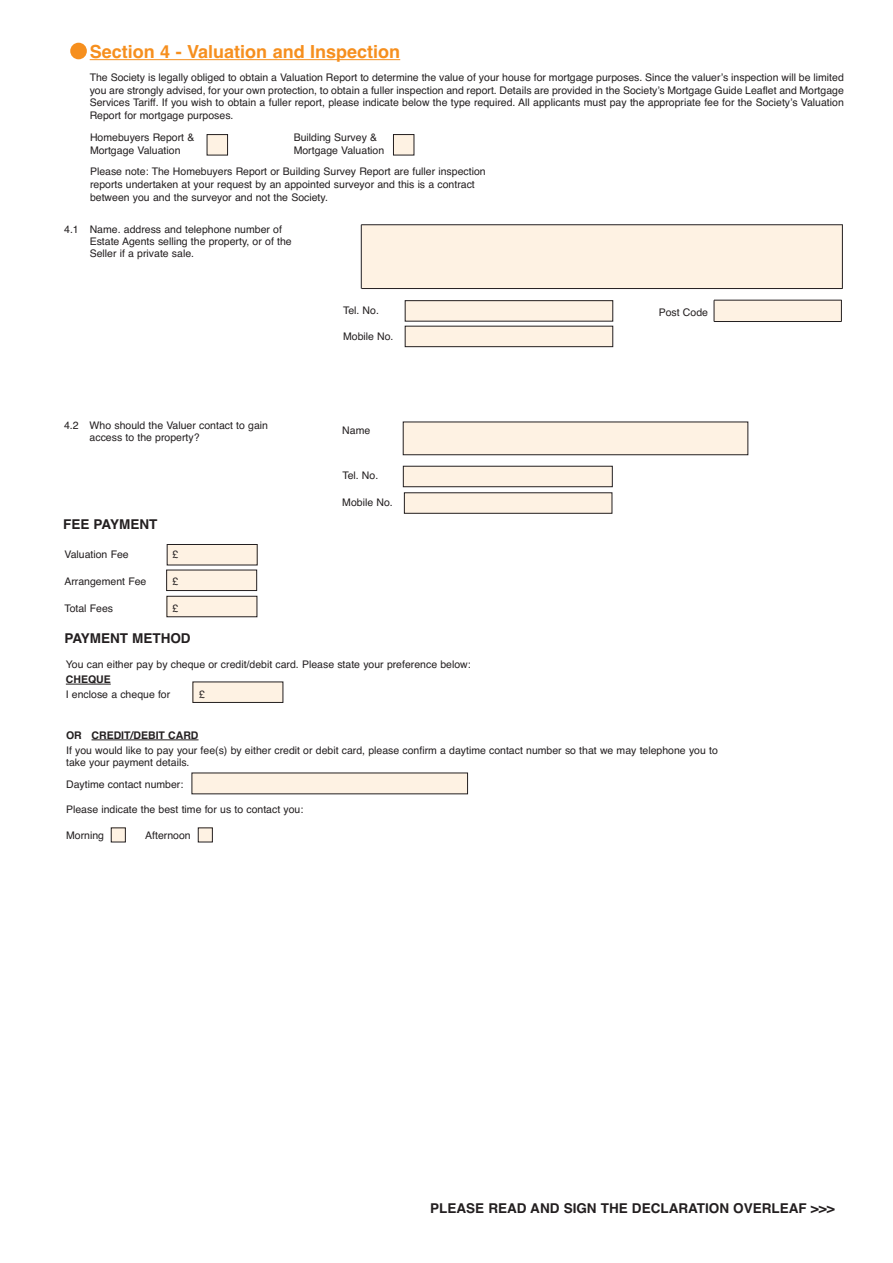
<style>
.page{position:relative;width:893px;height:1263px;background:#fff}
.page>*{position:absolute;margin:0;border:0;box-sizing:border-box;transform-origin:0 0}
.t1{font:150px "Times";color:#f68f1e}
.t2{font:700 18px "Helvetica";color:#f68f1e}
.t3{font:700 13.5px "Helvetica";color:#231f20}
.t4{font:10.5px/12.6px "Helvetica";color:#231f20}
.t5{font:700 10.5px "Helvetica";color:#231f20}
</style>
<div class="page">
<div style="left:167px;top:544px;width:90px;height:21px;background:#fef2e3"></div>
<div style="left:167px;top:544px;width:91px;height:21px;border:1px solid #231f20"></div>
<div style="left:167px;top:570px;width:90px;height:20px;background:#fef2e3"></div>
<div style="left:166px;top:570px;width:91px;height:21px;border:1px solid #231f20"></div>
<div style="left:167px;top:596px;width:90px;height:21px;background:#fef2e3"></div>
<div style="left:167px;top:596px;width:90px;height:21px;border:1px solid #231f20"></div>
<hr style="left:90px;top:59px;width:310px;height:1px;background:#f68f1e">
<div style="left:207px;top:135px;width:21px;height:20px;background:#fef2e3"></div>
<div style="left:207px;top:134px;width:21px;height:21px;border:1px solid #231f20"></div>
<div style="left:362px;top:225px;width:480px;height:63px;background:#fef2e3"></div>
<div style="left:714px;top:300px;width:128px;height:21px;background:#fef2e3"></div>
<hr style="left:842px;top:224px;width:1px;height:65px;background:#231f20">
<hr style="left:361px;top:288px;width:481px;height:1px;background:#231f20">
<svg style="left:714px;top:301px;width:1px;height:20px"></svg>
<hr style="left:361px;top:225px;width:1px;height:63px;background:#231f20">
<hr style="left:361px;top:224px;width:481px;height:1px;background:#231f20">
<hr style="left:714px;top:321px;width:128px;height:1px;background:#231f20">
<div style="left:405px;top:301px;width:208px;height:20px;background:#fef2e3"></div>
<div style="left:405px;top:300px;width:208px;height:22px;border:1px solid #231f20"></div>
<div style="left:403px;top:422px;width:345px;height:33px;background:#fef2e3"></div>
<div style="left:403px;top:422px;width:345px;height:33px;border:1px solid #231f20"></div>
<div style="left:403px;top:466px;width:209px;height:21px;background:#fef2e3"></div>
<div style="left:403px;top:466px;width:210px;height:21px;border:1px solid #231f20"></div>
<div style="left:393px;top:135px;width:21px;height:20px;background:#fef2e3"></div>
<div style="left:393px;top:134px;width:21px;height:21px;border:1px solid #231f20"></div>
<svg style="left:841px;top:300px;width:1px;height:21px"></svg>
<hr style="left:714px;top:300px;width:127px;height:1px;background:#231f20">
<div style="left:405px;top:326px;width:208px;height:21px;background:#fef2e3"></div>
<div style="left:405px;top:326px;width:208px;height:21px;border:1px solid #231f20"></div>
<div style="left:404px;top:493px;width:208px;height:20px;background:#fef2e3"></div>
<div style="left:404px;top:492px;width:208px;height:22px;border:1px solid #231f20"></div>
<div style="left:193px;top:682px;width:90px;height:20px;background:#fef2e3"></div>
<div style="left:193px;top:681px;width:90px;height:22px;border:1px solid #231f20"></div>
<hr style="left:66px;top:684px;width:45px;height:1px;background:#231f20">
<hr style="left:92px;top:740px;width:107px;height:1px;background:#231f20">
<div style="left:192px;top:773px;width:276px;height:21px;background:#fef2e3"></div>
<div style="left:111px;top:828px;width:14px;height:14px;background:#fef2e3"></div>
<div style="left:111px;top:827px;width:15px;height:15px;border:1px solid #231f20"></div>
<div style="left:198px;top:828px;width:14px;height:14px;background:#fef2e3"></div>
<div style="left:198px;top:827px;width:15px;height:15px;border:1px solid #231f20"></div>
<h1 class="t1" style="left:54px;top:-82px;width:39px">.</h1>
<h2 class="t2" style="left:90px;top:41px;width:312px">Section 4 - Valuation and Inspection</h2>
<p class="t4" style="left:90px;top:71px;width:756px;text-align:justify">The Society is legally obliged to obtain a Valuation Report to determine the value of your house for mortgage purposes. Since the valuer’s inspection will be limited you are strongly advised, for your own protection, to obtain a fuller inspection and report. Details are provided in the Society’s Mortgage Guide Leaflet and Mortgage Services Tariff. If you wish to obtain a fuller report, please indicate below the type required. All applicants must pay the appropriate fee for the Society’s Valuation Report for mortgage purposes.</p>
<p class="t4" style="left:294px;top:131px;width:92px">Building Survey &amp;<br>Mortgage Valuation</p>
<p class="t4" style="left:90px;top:131px;width:106px">Homebuyers Report &amp;<br>Mortgage Valuation</p>
<p class="t4" style="left:90px;top:166px;width:397px">Please note: The Homebuyers Report or Building Survey Report are fuller inspection reports undertaken at your request by an appointed surveyor and this is a contract between you and the surveyor and not the Society.</p>
<p class="t4" style="left:90px;top:223px;width:203px;line-height:12px;text-indent:-26px">4.1 Name. address and telephone number of<br>Estate Agents selling the property, or of the<br>Seller if a private sale.</p>
<p class="t4" style="left:90px;top:420px;width:180px;line-height:12px;text-indent:-26px">4.2 Who should the Valuer contact to gain access to the property?</p>
<p class="t3" style="left:63px;top:516px;width:96px">FEE PAYMENT</p>
<p class="t4" style="left:64px;top:548px;width:66px">Valuation Fee</p>
<p class="t4" style="left:172px;top:548px;width:7px">£</p>
<p class="t4" style="left:64px;top:575px;width:83px">Arrangement Fee</p>
<p class="t4" style="left:172px;top:575px;width:7px">£</p>
<p class="t4" style="left:64px;top:602px;width:50px">Total Fees</p>
<p class="t4" style="left:172px;top:602px;width:7px">£</p>
<p class="t4" style="left:343px;top:304px;width:37px">Tel. No.</p>
<p class="t4" style="left:659px;top:306px;width:51px">Post Code</p>
<p class="t4" style="left:343px;top:330px;width:52px">Mobile No.</p>
<p class="t4" style="left:342px;top:424px;width:29px">Name</p>
<p class="t4" style="left:342px;top:469px;width:37px">Tel. No.</p>
<p class="t4" style="left:342px;top:496px;width:52px">Mobile No.</p>
<p class="t3" style="left:64px;top:630px;width:128px">PAYMENT METHOD</p>
<p class="t4" style="left:66px;top:658px;width:406px">You can either pay by cheque or credit/debit card. Please state your preference below:</p>
<p class="t5" style="left:66px;top:673px;width:46px">CHEQUE</p>
<p class="t4" style="left:66px;top:688px;width:106px">I enclose a cheque for</p>
<p class="t4" style="left:199px;top:688px;width:7px">£</p>
<p class="t5" style="left:66px;top:729px;width:134px">OR CREDIT/DEBIT CARD</p>
<p class="t4" style="left:66px;top:744px;width:653px;line-height:12px">If you would like to pay your fee(s) by either credit or debit card, please confirm a daytime contact number so that we may telephone you to take your payment details.</p>
<p class="t4" style="left:66px;top:778px;width:119px">Daytime contact number:</p>
<p class="t4" style="left:66px;top:803px;width:239px">Please indicate the best time for us to contact you:</p>
<p class="t4" style="left:66px;top:829px;width:39px">Morning</p>
<p class="t4" style="left:145px;top:829px;width:47px">Afternoon</p>
<p class="t3" style="left:430px;top:1200px;width:406px">PLEASE READ AND SIGN THE DECLARATION OVERLEAF &gt;&gt;&gt;</p>
</div>
